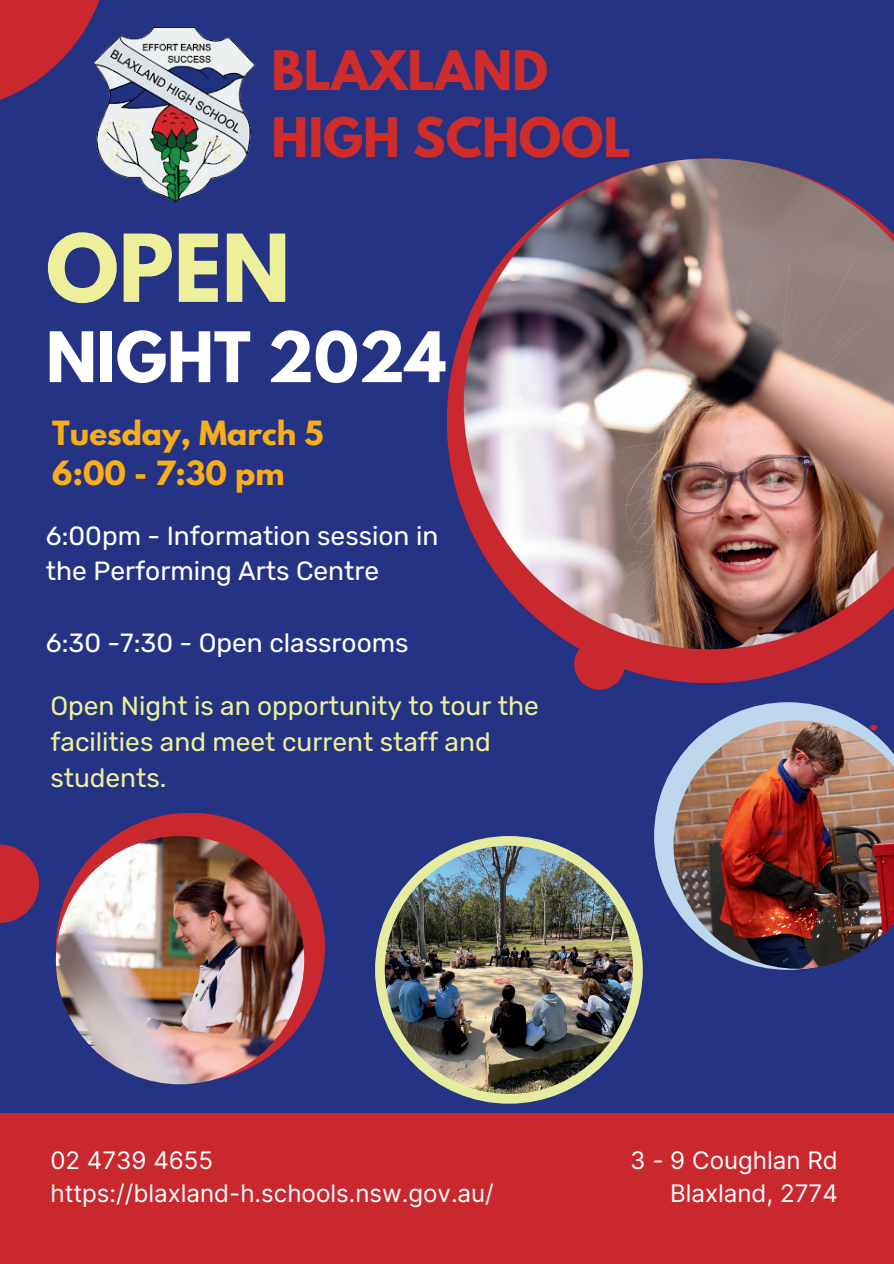
<style>
.page{position:relative;width:894px;height:1264px;background:#fff}
.page>*{position:absolute;margin:0;border:0;box-sizing:border-box;transform-origin:0 0}
.t1{font:700 82.8px "League Spartan";color:#edef9b}
.t2{font:700 61.65px "League Spartan";color:#fff}
.t3{font:700 48.3px/67.5px "League Spartan";color:#cf2d2b}
.t4{font:700 29.55px/40.5px "League Spartan";color:#faad1a}
.t5{font:26.25px/35.7px "Rubik";color:#fff}
.t6{font:26.25px/36px "Rubik";color:#edef9b}
.t7{font:24.15px/33.8px "Inter";color:#fff;text-align:right}
</style>
<div class="page">
<div style="left:0;top:0;width:893px;height:1263px;background:#243384"></div>
<svg style="left:447px;top:330px;width:392px;height:353px"></svg>
<svg style="left:0;top:844px;width:39px;height:78px;fill:#c9282f"></svg>
<div style="left:574px;top:639px;width:50px;height:50px;background:#c9282f;border-radius:50%"></div>
<svg style="left:0;top:0;width:100px;height:100px;fill:#c9282f"></svg>
<div style="left:56px;top:812px;width:269px;height:269px;background:#c9282f;border-radius:50%"></div>
<div style="left:375px;top:836px;width:267px;height:267px;background:#e6ec9f;border-radius:50%"></div>
<img style="left:463px;top:158px;width:430px;height:491px">
<img style="left:56px;top:836px;width:248px;height:248px;border-radius:50%">
<img style="left:384px;top:845px;width:249px;height:248px;border-radius:50%">
<div style="left:0;top:1113px;width:893px;height:150px;background:#c9282f"></div>
<img style="left:82px;top:12px;width:174px;height:192px">
<svg style="left:654px;top:702px;width:201px;height:267px"></svg>
<img style="left:673px;top:720px;width:220px;height:248px">
<h3 class="t3" style="left:271px;top:36px;width:361px">BLAXLAND<br>HIGH SCHOOL</h3>
<h1 class="t1" style="left:46px;top:203px;width:246px">OPEN</h1>
<h2 class="t2" style="left:46px;top:309px;width:401px">NIGHT 2024</h2>
<p class="t4" style="left:52px;top:412px;width:272px">Tuesday, March 5<br>6:00 - 7:30 pm</p>
<p class="t5" style="left:46px;top:518px;width:394px">6:00pm - Information session in the Performing Arts Centre</p>
<p class="t5" style="left:46px;top:625px;width:364px">6:30 -7:30 - Open classrooms</p>
<p class="t6" style="left:50px;top:688px;width:490px">Open Night is an opportunity to tour the facilities and meet current staff and students.</p>
<p class="t7" style="left:50px;top:1143px;width:445px;line-height:33.2px;text-align:left">02 4739 4655 https://blaxland-h.schools.nsw.gov.au/</p>
<p class="t7" style="left:630px;top:1143px;width:209px">3 - 9 Coughlan Rd<br>Blaxland, 2774</p>
</div>
